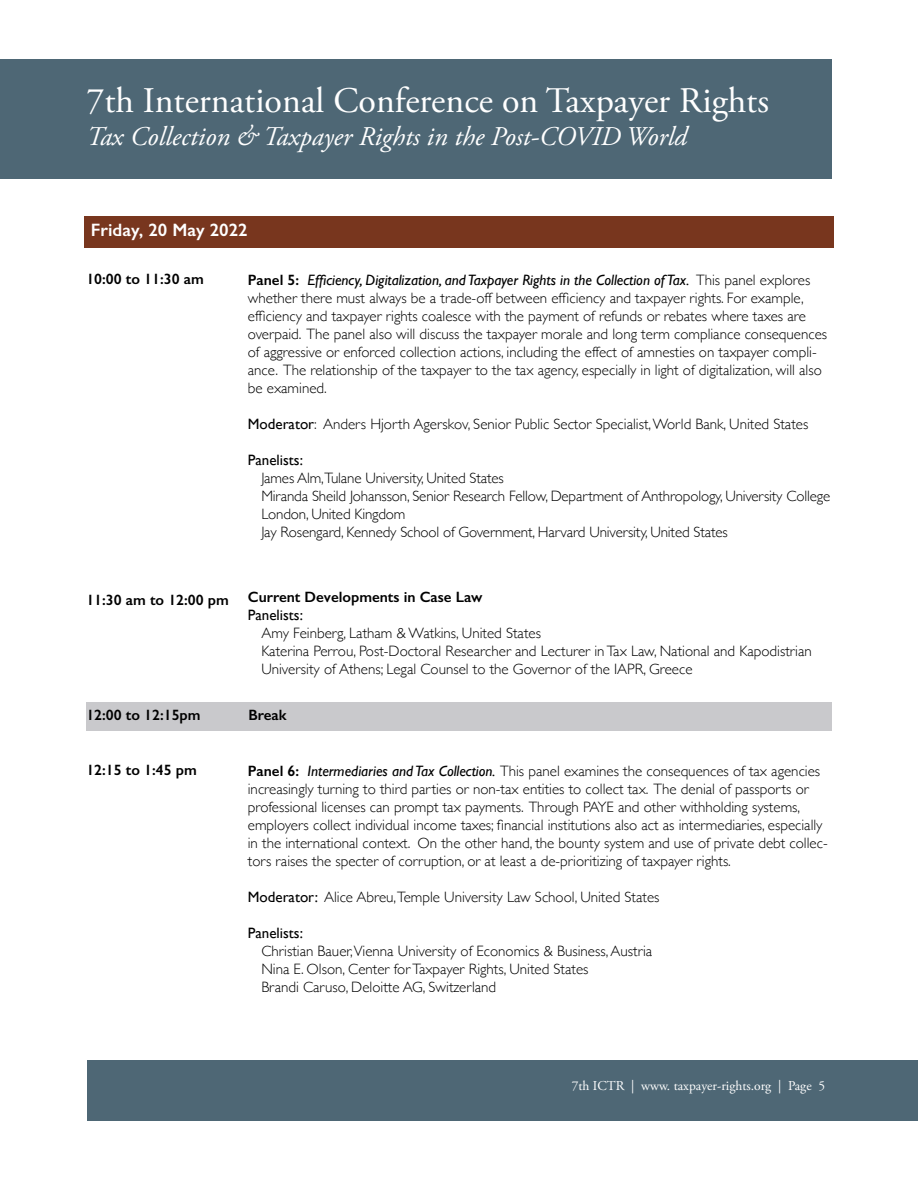
<style>
.page{position:relative;width:918px;height:1188px;background:#fff}
.page>*{position:absolute;margin:0;border:0;box-sizing:border-box;transform-origin:0 0}
.t1{font:36px "Adobe Garamond Pro";color:#fff}
.t2{font:italic 27px "Adobe Garamond Pro";color:#fff}
.t3{font:600 18px "Gill Sans";color:#fff}
.t4{font:300 15px/18px "Gill Sans";color:#000}
.t5{font:600 15px "Gill Sans";color:#000}
.t6{font:15px "Gill Sans";color:#000}
.t7{font:13.5px "Adobe Garamond Pro";color:#fff}
.s1{font-weight:600}
.s2{font-weight:400;font-style:italic}
.s3{font-weight:400}
</style>
<div class="page">
<div style="left:0;top:59px;width:832px;height:90px;background:#4e6775"></div>
<div style="left:0;top:98px;width:832px;height:81px;background:#4e6775"></div>
<div style="left:87px;top:1060px;width:831px;height:60px;background:#4e6775"></div>
<div style="left:86px;top:702px;width:746px;height:29px;background:#c9c9cc"></div>
<div style="left:84px;top:217px;width:749px;height:31px;background:#78361e"></div>
<h1 class="t1" style="left:86px;top:79px;width:684px">7th International Conference on Taxpayer Rights</h1>
<h2 class="t2" style="left:86px;top:120px;width:602px">Tax Collection &amp; Taxpayer Rights in the Post-COVID World</h2>
<p class="t3" style="left:91px;top:219px;width:158px">Friday, 20 May 2022</p>
<p class="t5" style="left:86px;top:270px;width:119px">10:00 to 11:30 am</p>
<p class="t4" style="left:248px;top:271px;width:581px"><span class="s1">Panel 5:</span> <span class="s2">Efficiency, Digitalization, and Taxpayer Rights in the Collection of Tax.</span> This panel explores whether there must always be a trade-off between efficiency and taxpayer rights. For example, efficiency and taxpayer rights coalesce with the payment of refunds or rebates where taxes are overpaid. The panel also will discuss the taxpayer morale and long term compliance consequences of aggressive or enforced collection actions, including the effect of amnesties on taxpayer compli&shy;ance. The relationship of the taxpayer to the tax agency, especially in light of digitalization, will also be examined.</p>
<p class="t4" style="left:248px;top:415px;width:562px"><span class="s3">Moderator</span>: Anders Hjorth Agerskov, Senior Public Sector Specialist, World Bank, United States</p>
<p class="t6" style="left:248px;top:452px;width:57px">Panelists:</p>
<p class="t4" style="left:261px;top:469px;width:570px">James Alm,Tulane University, United States<br>Miranda Sheild Johansson, Senior Research Fellow, Department of Anthropology, University College London, United Kingdom<br>Jay Rosengard, Kennedy School of Government, Harvard University, United States</p>
<p class="t5" style="left:86px;top:591px;width:144px">11:30 am to 12:00 pm</p>
<p class="t5" style="left:248px;top:588px;width:236px">Current Developments in Case Law</p>
<p class="t6" style="left:248px;top:606px;width:57px">Panelists:</p>
<p class="t4" style="left:261px;top:624px;width:552px">Amy Feinberg, Latham &amp; Watkins, United States<br>Katerina Perrou, Post-Doctoral Researcher and Lecturer in Tax Law, National and Kapodistrian<br>University of Athens; Legal Counsel to the Governor of the IAPR, Greece</p>
<p class="t5" style="left:86px;top:706px;width:116px">12:00 to 12:15pm</p>
<p class="t5" style="left:248px;top:706px;width:40px">Break</p>
<p class="t5" style="left:86px;top:761px;width:112px">12:15 to 1:45 pm</p>
<p class="t4" style="left:248px;top:761px;width:581px"><span class="s1">Panel 6:</span> <span class="s2">Intermediaries and Tax Collection.</span> This panel examines the consequences of tax agencies increasingly turning to third parties or non-tax entities to collect tax. The denial of passports or professional licenses can prompt tax payments. Through PAYE and other withholding systems, employers collect individual income taxes; financial institutions also act as intermediaries, especially in the international context. On the other hand, the bounty system and use of private debt collec&shy;tors raises the specter of corruption, or at least a de-prioritizing of taxpayer rights.</p>
<p class="t4" style="left:248px;top:887px;width:413px"><span class="s3">Moderator:</span> Alice Abreu,Temple University Law School, United States</p>
<p class="t6" style="left:248px;top:924px;width:57px">Panelists:</p>
<p class="t4" style="left:261px;top:941px;width:392px">Christian Bauer,Vienna University of Economics &amp; Business, Austria<br>Nina E. Olson, Center for Taxpayer Rights, United States<br>Brandi Caruso, Deloitte AG, Switzerland</p>
<p class="t7" style="left:572px;top:1077px;width:255px">7th ICTR | www. taxpayer-rights.org | Page 5</p>
</div>
